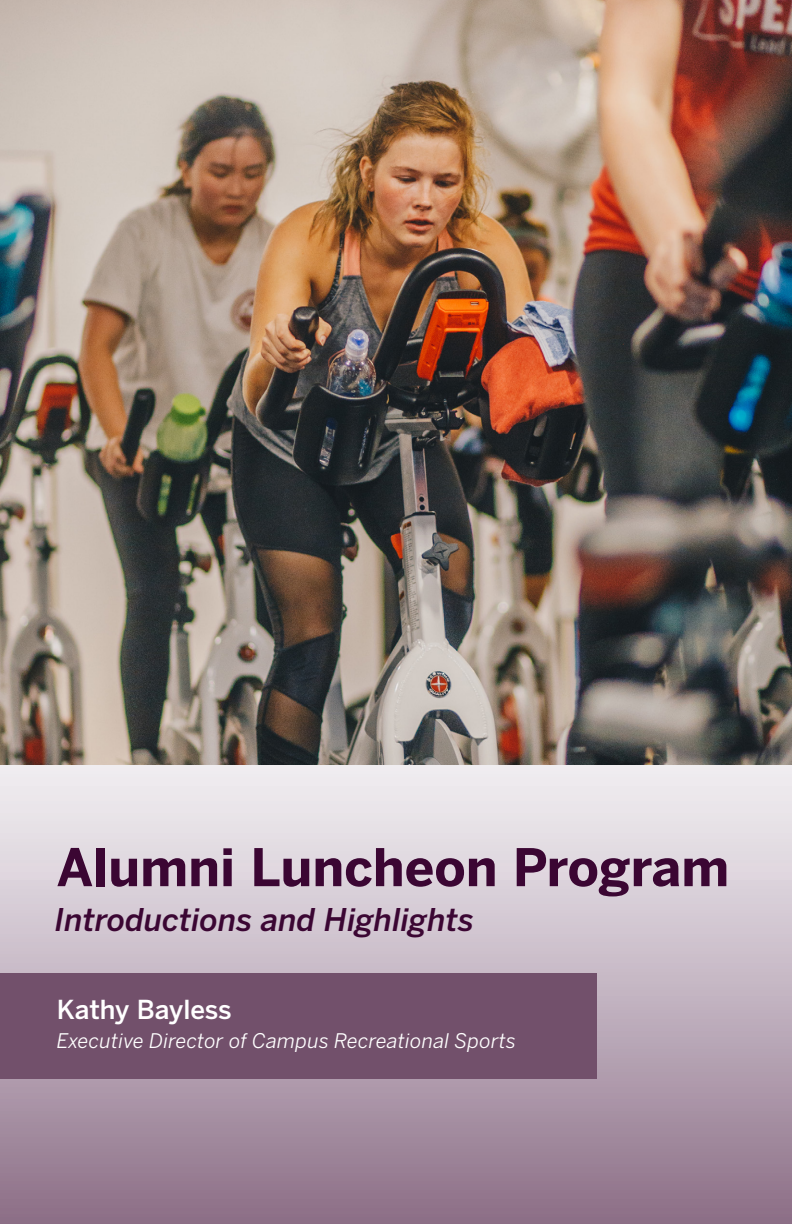
<style>
.page{position:relative;width:792px;height:1224px;background:#fff}
.page>*{position:absolute;margin:0;border:0;box-sizing:border-box;transform-origin:0 0}
.t1{font:700 51.4px "Benton Sans";color:#3b0633}
.subhead{font:italic 500 31px "Benton Sans";color:#3b0633}
.t2{font:500 26px "Benton Sans";letter-spacing:-.005em;color:#fff}
.t3{font:italic 20px "Benton Sans";letter-spacing:.01em;color:#fff}
</style>
<div class="page">
<svg style="left:0;top:765px;width:792px;height:459px;background:#c2b3c0"></svg>
<div style="left:0;top:973px;width:597px;height:106px;background:#72506b"></div>
<img style="left:0;top:0;width:792px;height:765px">
<p class="t1" style="left:57px;top:835px;width:674px">Alumni Luncheon Program</p>
<p class="subhead" style="left:55px;top:901px;width:421px">Introductions and Highlights</p>
<p class="t2" style="left:57px;top:994px;width:177px">Kathy Bayless</p>
<p class="t3" style="left:57px;top:1029px;width:461px">Executive Director of Campus Recreational Sports</p>
</div>
